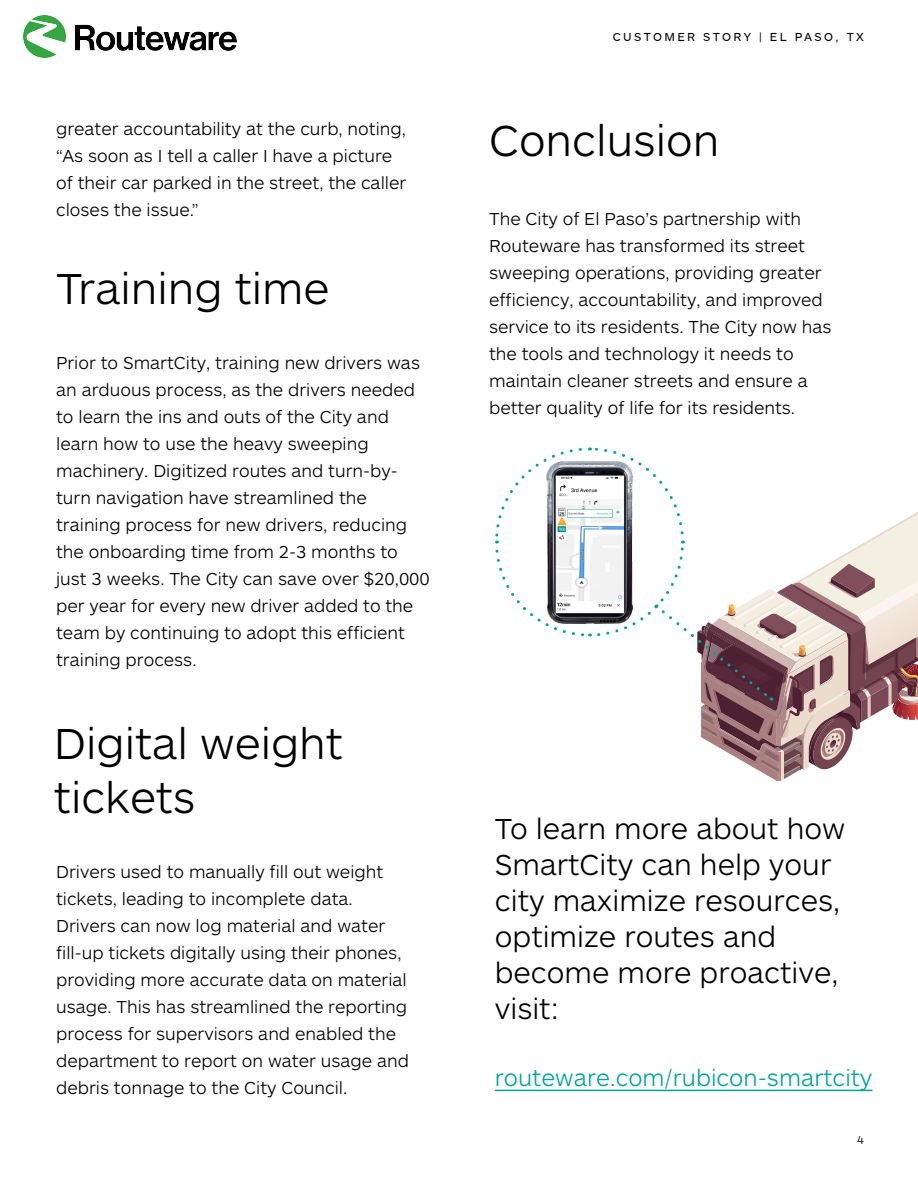
<style>
.page{position:relative;width:918px;height:1188px;background:#fff}
.page>*{position:absolute;margin:0;border:0;box-sizing:border-box;transform-origin:0 0}
.t1{font:300 45px/54px "ARS Maquette";color:#000}
.t2{font:300 30px/36px "ARS Maquette";color:#000}
.t3{font:300 24px "ARS Maquette";color:#00a599}
.t4{font:300 18px/27px "ARS Maquette";color:#000}
.t5{font:12px "ARS Maquette";letter-spacing:.2em;color:#000}
.t6{font:300 12px "ARS Maquette";color:#000}
</style>
<div class="page">
<hr style="left:495px;top:1090px;width:377px;height:1px;background:#00a599">
<svg style="left:495px;top:447px;width:423px;height:334px"></svg>
<img style="left:24px;top:15px;width:213px;height:43px">
<p class="t4" style="left:56px;top:114px;width:352px">greater accountability at the curb, noting, “As soon as I tell a caller I have a picture of their car parked in the street, the caller closes the issue.”</p>
<h1 class="t1" style="left:56px;top:260px;width:275px">Training time</h1>
<p class="t4" style="left:56px;top:349px;width:375px">Prior to SmartCity, training new drivers was an arduous process, as the drivers needed to learn the ins and outs of the City and learn how to use the heavy sweeping machinery. Digitized routes and turn-by&shy;turn navigation have streamlined the training process for new drivers, reducing the onboarding time from 2-3 months to just 3 weeks. The City can save over $20,000 per year for every new driver added to the team by continuing to adopt this efficient training process.</p>
<h1 class="t1" style="left:54px;top:715px;width:290px">Digital weight tickets</h1>
<p class="t4" style="left:56px;top:858px;width:354px">Drivers used to manually fill out weight tickets, leading to incomplete data.<br>Drivers can now log material and water fill-up tickets digitally using their phones, providing more accurate data on material usage. This has streamlined the reporting process for supervisors and enabled the department to report on water usage and debris tonnage to the City Council.</p>
<p class="t5" style="left:613px;top:31px;width:253px">CUSTOMER STORY | EL PASO, TX</p>
<h1 class="t1" style="left:489px;top:112px;width:232px">Conclusion</h1>
<p class="t4" style="left:489px;top:205px;width:344px">The City of El Paso’s partnership with Routeware has transformed its street sweeping operations, providing greater efficiency, accountability, and improved service to its residents. The City now has the tools and technology it needs to maintain cleaner streets and ensure a better quality of life for its residents.</p>
<h2 class="t2" style="left:495px;top:809px;width:352px">To learn more about how<br>SmartCity can help your city maximize resources, optimize routes and become more proactive, visit:</h2>
<h3 class="t3" style="left:495px;top:1062px;width:379px">routeware.com/rubicon-smartcity</h3>
<p class="t6" style="left:857px;top:1132px;width:8px">4</p>
</div>
